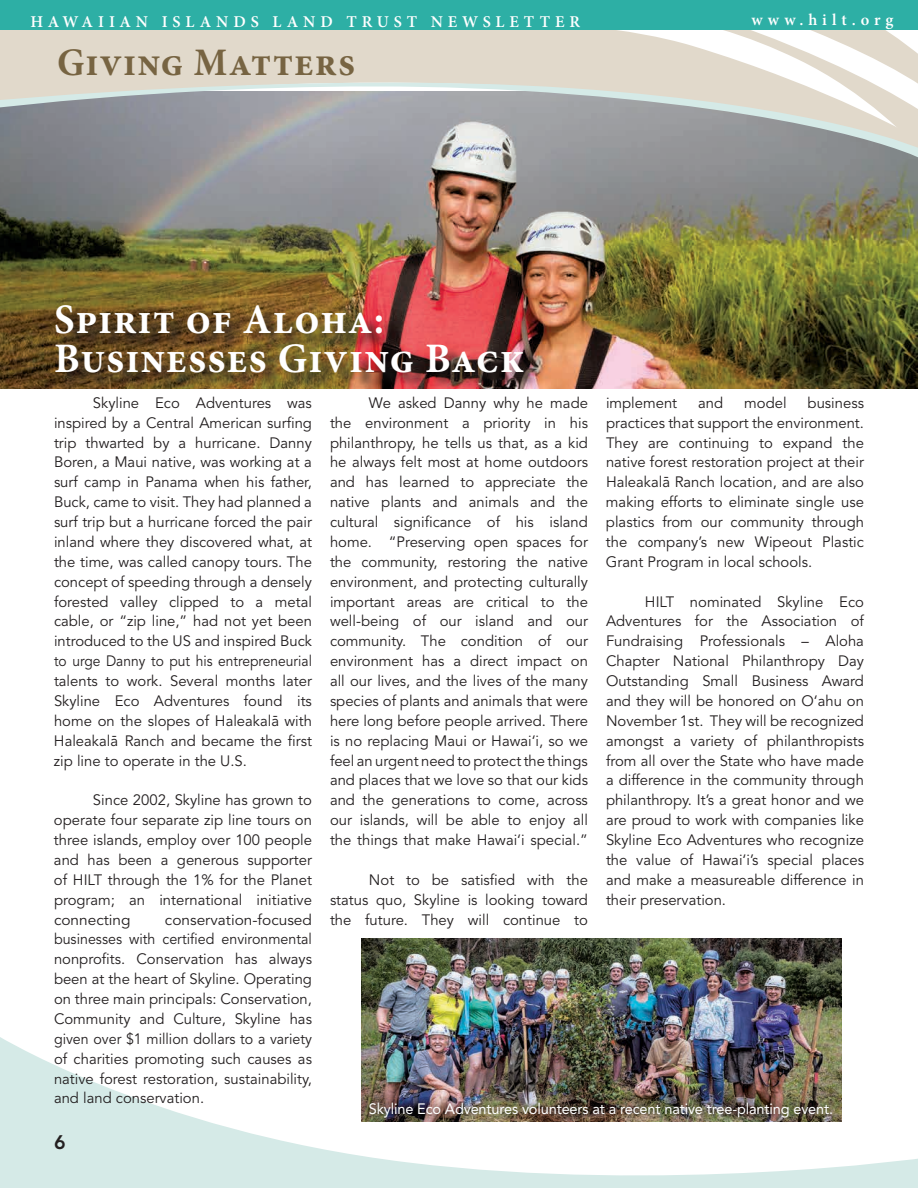
<style>
.page{position:relative;width:918px;height:1188px;background:#fff}
.page>*{position:absolute;margin:0;border:0;box-sizing:border-box;transform-origin:0 0}
.t1{font:700 42px/39px "Minion Pro";letter-spacing:.025em;color:#fff}
.t2{font:700 39px "Minion Pro";letter-spacing:.025em;color:#776442}
.t3{font:800 19.5px "Avenir";color:#231f20}
.t4{font:600 16.5px "Minion Pro";letter-spacing:.3em;color:#fff}
.t5{font:15px/20px "Avenir";color:#231f20;text-align:justify}
.t6{font:15px "Avenir";letter-spacing:-.01em;color:#fff}
</style>
<div class="page">
<img style="left:0;top:159px;width:918px;height:230px">
<div style="left:0;top:30px;width:601px;height:40px;background:#e1d9cb"></div>
<svg style="left:601px;top:30px;width:82px;height:40px;background:#e4ddd1"></svg>
<svg style="left:683px;top:30px;width:235px;height:40px"></svg>
<svg style="left:0;top:70px;width:918px;height:89px;background:#b4b4b4"></svg>
<div style="left:0;top:0;width:918px;height:30px;background:#2dafa5"></div>
<svg style="left:0;top:1026px;width:918px;height:162px"></svg>
<div style="left:58px;top:307px;width:482px;height:82px;background:#231f20;opacity:.75"></div>
<img style="left:362px;top:939px;width:480px;height:183px">
<div style="left:362px;top:1095px;width:477px;height:29px;background:#231f20;opacity:.75"></div>
<p class="t4" style="left:31px;top:10px;width:551px">HAWAIIAN ISLANDS LAND TRUST NEWSLETTER</p>
<p class="t4" style="left:752px;top:8px;width:143px">www.hilt.org</p>
<h2 class="t2" style="left:57px;top:35px;width:300px">Giving Matters</h2>
<h1 class="t1" style="left:54px;top:299px;width:472px">Spirit of Aloha:<br>Businesses Giving Back</h1>
<p class="t5" style="left:54px;top:393px;width:260px;text-indent:39px">Skyline Eco Adventures was inspired by a Central American surfing trip thwarted by a hurricane. Danny Boren, a Maui native, was working at a surf camp in Panama when his father, Buck, came to visit. They had planned a surf trip but a hurricane forced the pair inland where they discovered what, at the time, was called canopy tours. The concept of speeding through a densely forested valley clipped to a metal cable, or “zip line,” had not yet been introduced to the US and inspired Buck to urge Danny to put his entrepreneurial talents to work. Several months later Skyline Eco Adventures found its home on the slopes of Haleakala- with Haleakala- Ranch and became the first zip line to operate in the U.S.</p>
<p class="t5" style="left:54px;top:791px;width:260px;text-indent:39px">Since 2002, Skyline has grown to operate four separate zip line tours on three islands, employ over 100 people and has been a generous supporter of HILT through the 1% for the Planet program; an international initiative connecting</p>
<p class="t5" style="left:330px;top:393px;width:260px;text-indent:39px">We asked Danny why he made the environment a priority in his philanthropy, he tells us that, as a kid he always felt most at home outdoors and has learned to appreciate the native plants and animals and the cultural significance of his island home. “Preserving open spaces for the community, restoring the native environment, and protecting culturally important areas are critical to the well-being of our island and our community. The condition of our environment has a direct impact on all our lives, and the lives of the many species of plants and animals that were here long before people arrived. There is no replacing Maui or Hawai‘i, so we feel an urgent need to protect the things and places that we love so that our kids and the generations to come, across our islands, will be able to enjoy all the things that make Hawai‘i special.”</p>
<p class="t5" style="left:330px;top:870px;width:259px;text-indent:39px">Not to be satisfied with the status quo, Skyline is looking toward the future. They will continue to</p>
<p class="t5" style="left:606px;top:393px;width:260px;text-indent:202px">business practices that support the environment.<br>They are continuing to expand the native forest restoration project at their Haleakala- Ranch location, and are also making efforts to eliminate single use plastics from our community through the company’s new Wipeout Plastic Grant Program in local schools.</p>
<p class="t5" style="left:606px;top:592px;width:260px;text-indent:39px">HILT nominated Skyline Eco Adventures for the Association of Fundraising Professionals – Aloha Chapter National Philanthropy Day Outstanding Small Business Award and they will be honored on O‘ahu on November 1st. They will be recognized amongst a variety of philanthropists from all over the State who have made a difference in the community through philanthropy. It’s a great honor and we are proud to work with companies like Skyline Eco Adventures who recognize the value of Hawai‘i’s special places and make a measureable difference in their preservation.</p>
<p class="t5" style="left:606px;top:393px;width:73px">implement</p>
<p class="t5" style="left:698px;top:393px;width:27px">and</p>
<p class="t5" style="left:744px;top:393px;width:44px">model</p>
<p class="t5" style="left:54px;top:910px;width:260px;text-indent:111px">conservation-focused businesses with certified environmental nonprofits. Conservation has always been at the heart of Skyline. Operating on three main principals: Conservation, Community and Culture, Skyline has given over $1 million dollars to a variety of charities promoting such causes as native forest restoration, sustainability, and land conservation.</p>
<p class="t6" style="left:369px;top:1100px;width:466px">Skyline Eco Adventures volunteers at a recent native tree-planting event.</p>
<h3 class="t3" style="left:54px;top:1131px;width:13px">6</h3>
<h3 class="t3" style="left:57px;top:1131px;width:13px">6</h3>
</div>
